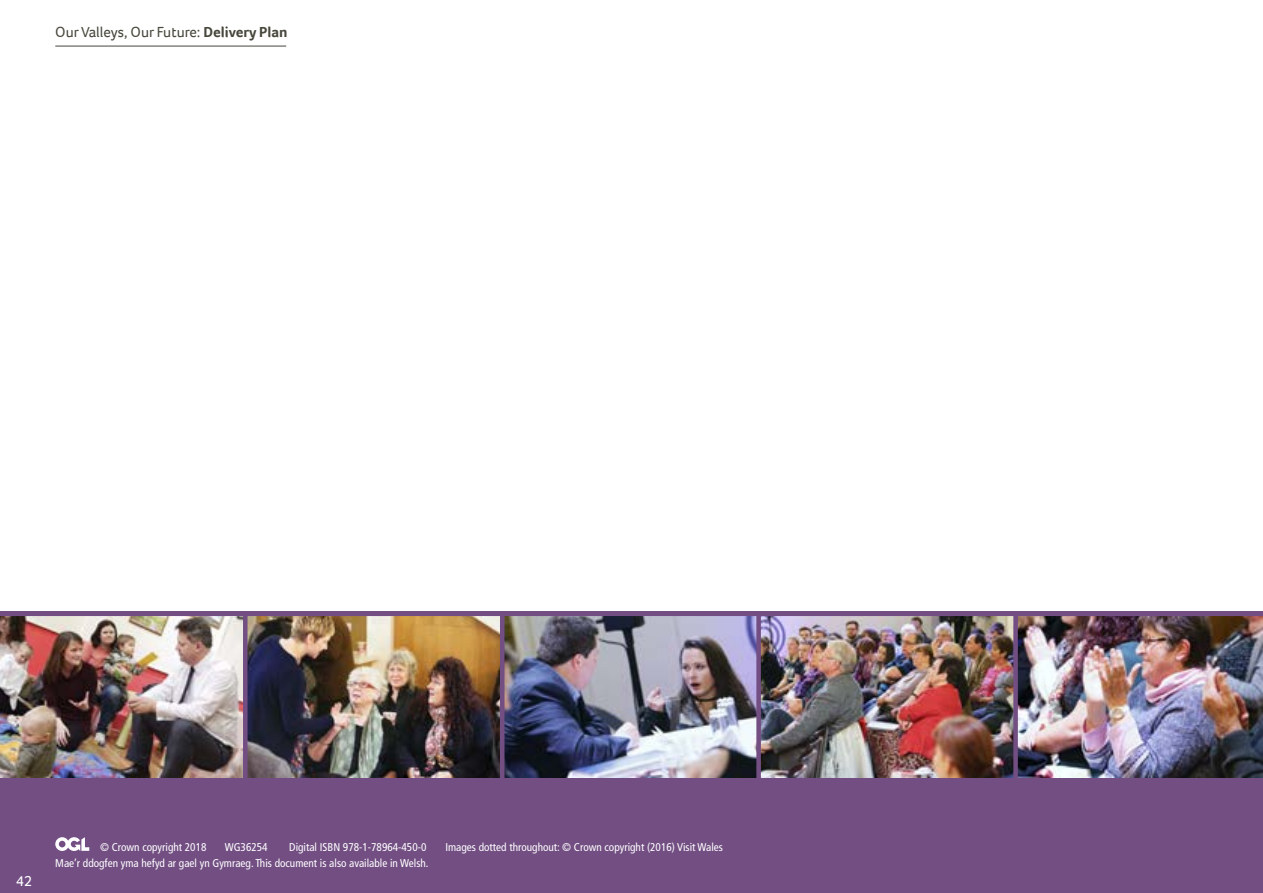
<style>
.page{position:relative;width:1263px;height:893px;background:#fff}
.page>*{position:absolute;margin:0;border:0;box-sizing:border-box;transform-origin:0 0}
.t1{font:15px "Foco";color:#48473d}
.t2{font:15px "Foco";color:#fff}
.t3{font:condensed 11.25px "Frutiger LT Std";color:#fff}
.s1{font-weight:700}
</style>
<div class="page">
<hr style="left:55px;top:46px;width:231px;height:1px;background:#48473d">
<div style="left:0;top:611px;width:1263px;height:282px;background:#724e83"></div>
<img style="left:0;top:616px;width:249px;height:162px">
<img style="left:248px;top:616px;width:765px;height:161px">
<img style="left:1013px;top:616px;width:250px;height:162px">
<svg style="left:55px;top:837px;width:34px;height:14px"></svg>
<h1 class="t1" style="left:55px;top:22px;width:234px">Our Valleys, Our Future: <span class="s1">Delivery Plan</span></h1>
<h1 class="t2" style="left:16px;top:871px;width:18px">42</h1>
<p class="t3" style="left:100px;top:840px;width:108px">© Crown copyright 2018</p>
<p class="t3" style="left:225px;top:840px;width:44px">WG36254</p>
<p class="t3" style="left:289px;top:840px;width:139px">Digital ISBN 978-1-78964-450-0</p>
<p class="t3" style="left:445px;top:840px;width:279px">Images dotted throughout: © Crown copyright (2016) Visit Wales</p>
<p class="t3" style="left:55px;top:857px;width:375px">Mae’r ddogfen yma hefyd ar gael yn Gymraeg. This document is also available in Welsh.</p>
</div>
